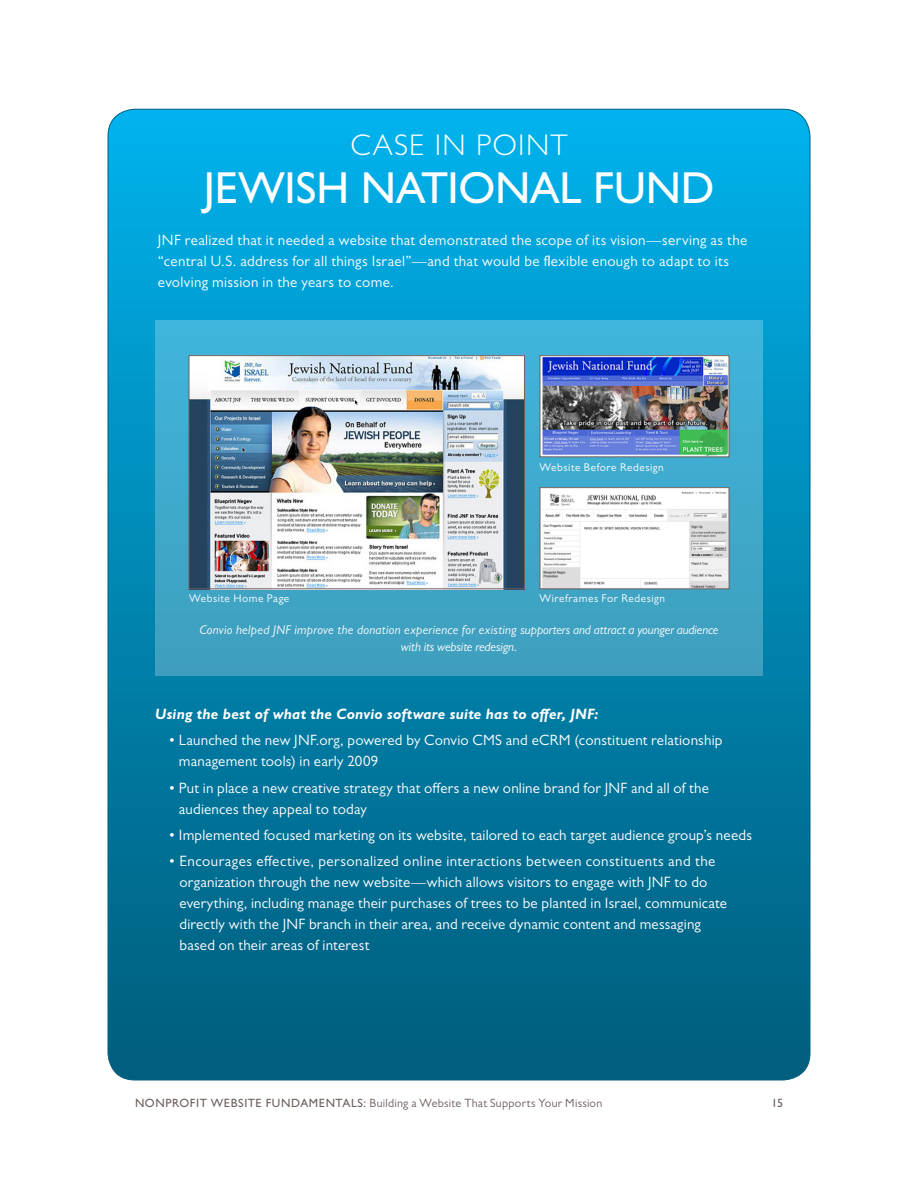
<style>
.page{position:relative;width:918px;height:1188px;background:#fff}
.page>*{position:absolute;margin:0;border:0;box-sizing:border-box;transform-origin:0 0}
.Body_Copy{font:500 45px "Gill Sans MT Pro";letter-spacing:-.005em;color:#fff}
.Case_in_Point_Text{font:300 30px "Gill Sans MT Pro";letter-spacing:.045em;color:#fff}
.Bulleted_Copy{font:15px/21px "Gill Sans MT Pro";letter-spacing:.015em;color:#fff}
.Body_Copy-2{font:15px/21px "Gill Sans MT Pro";letter-spacing:.02em;color:#fff}
.Body_Copy-3{font:italic 700 15px "Gill Sans MT Pro";letter-spacing:.015em;color:#fff}
.Image_Caption{font:italic 12.75px/16.5px "Gill Sans MT Pro";letter-spacing:.01em;color:#fff;text-align:center}
.t1{font:12px "Gill Sans MT Pro";letter-spacing:.02em;color:#6d605d}
.t2{font:500 12px "Gill Sans MT Pro";color:#6d605d}
.Image_Caption-2{font:11.25px "Gill Sans MT Pro";letter-spacing:.05em;color:#fff}
.s1{font-weight:500}
</style>
<div class="page">
<div style="left:108px;top:109px;width:702px;height:971px;background:linear-gradient(to bottom,#00b1eb,#005c7a);border-radius:27px"></div>
<div style="left:155px;top:321px;width:608px;height:355px;background:linear-gradient(to bottom,#40b3d9,#409ebc)"></div>
<img style="left:191px;top:357px;width:332px;height:230px">
<div style="left:189px;top:355px;width:336px;height:234px;border:1px solid #6d605d"></div>
<img style="left:542px;top:357px;width:185px;height:98px">
<div style="left:540px;top:355px;width:189px;height:102px;border:1px solid #6d605d"></div>
<img style="left:542px;top:489px;width:185px;height:98px">
<div style="left:540px;top:487px;width:189px;height:102px;border:1px solid #6d605d"></div>
<p class="Case_in_Point_Text" style="left:351px;top:127px;width:219px">CASE IN POINT</p>
<p class="Body_Copy" style="left:204px;top:162px;width:512px">JEWISH NATIONAL FUND</p>
<p class="Body_Copy-2" style="left:158px;top:230px;width:591px">JNF realized that it needed a website that demonstrated the scope of its vision—serving as the “central U.S. address for all things Israel”—and that would be flexible enough to adapt to its evolving mission in the years to come.</p>
<p class="Image_Caption-2" style="left:540px;top:461px;width:126px">Website Before Redesign</p>
<p class="Image_Caption-2" style="left:189px;top:592px;width:102px">Website Home Page</p>
<p class="Image_Caption-2" style="left:540px;top:592px;width:127px">Wireframes For Redesign</p>
<p class="Image_Caption" style="left:199px;top:622px;width:521px">Convio helped JNF improve the donation experience for existing supporters and attract a younger audience with its website redesign.</p>
<p class="Body_Copy-3" style="left:155px;top:704px;width:445px">Using the best of what the Convio software suite has to offer, JNF:</p>
<p class="Bulleted_Copy" style="left:179px;top:729px;width:545px;text-indent:-10px">• Launched the new JNF.org, powered by Convio CMS and eCRM (constituent relationship management tools) in early 2009</p>
<p class="Bulleted_Copy" style="left:179px;top:777px;width:532px;text-indent:-10px">• Put in place a new creative strategy that offers a new online brand for JNF and all of the audiences they appeal to today</p>
<p class="Bulleted_Copy" style="left:169px;top:824px;width:585px">• Implemented focused marketing on its website, tailored to each target audience group’s needs</p>
<p class="Bulleted_Copy" style="left:180px;top:851px;width:549px;text-indent:-11px">• Encourages effective, personalized online interactions between constituents and the organization through the new website—which allows visitors to engage with JNF to do everything, including manage their purchases of trees to be planted in Israel, communicate directly with the JNF branch in their area, and receive dynamic content and messaging based on their areas of interest</p>
<p class="t1" style="left:135px;top:1096px;width:469px"><span class="s1">NONPROFIT WEBSITE FUNDAMENTALS:</span> Building a Website That Supports Your Mission</p>
<p class="t2" style="left:771px;top:1096px;width:13px">15</p>
</div>
